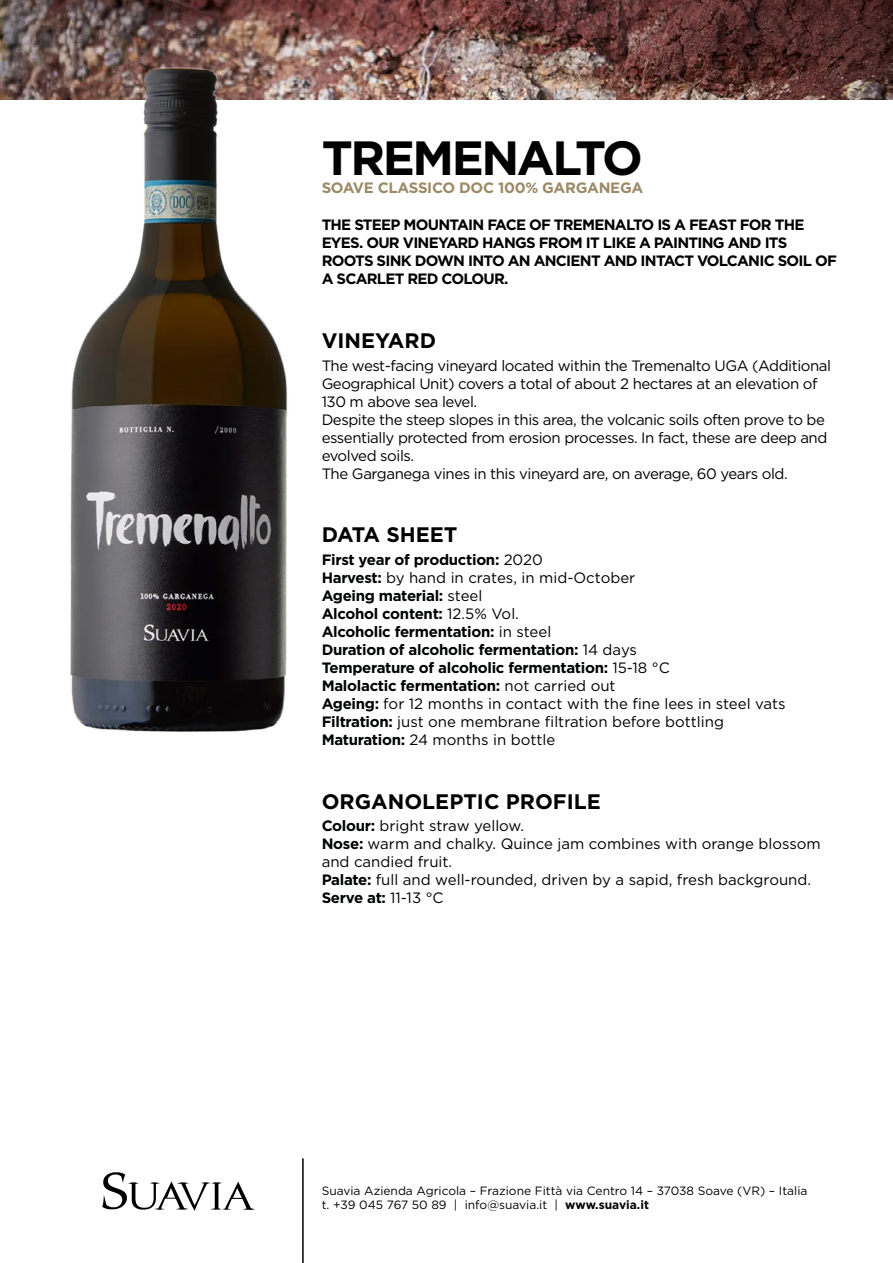
<style>
.page{position:relative;width:893px;height:1263px;background:#fff}
.page>*{position:absolute;margin:0;border:0;box-sizing:border-box;transform-origin:0 0}
.t1{font:700 48px "Gotham";letter-spacing:-.05em;color:#000}
.t2{font:700 21px "Gotham";color:#000}
.t3{font:15px/18px "Gotham";letter-spacing:-.03em;color:#000}
.t4{font:15px/18px "Gotham";color:#000}
.t5{font:700 15px "Gotham";letter-spacing:-.02em;color:#010202}
.t6{font:700 15px/18px "Gotham";letter-spacing:-.05em;color:#000}
.t7{font:700 15px "Gotham";letter-spacing:-.02em;color:#9c8a67}
.t8{font:12px "Gotham";color:#000}
.s1{font-weight:400;color:#000}
.s2{font-weight:700;color:#010202}
.s3{font-weight:700}
</style>
<div class="page">
<img style="left:0;top:0;width:893px;height:100px">
<img style="left:54px;top:0;width:250px;height:732px">
<svg style="left:102px;top:1172px;width:153px;height:39px"></svg>
<hr style="left:302px;top:1159px;width:2px;height:104px;background:#000">
<p class="t1" style="left:322px;top:127px;width:323px">TREMENALTO</p>
<p class="t7" style="left:322px;top:178px;width:323px">SOAVE CLASSICO DOC 100% GARGANEGA</p>
<p class="t6" style="left:322px;top:215px;width:517px">THE STEEP MOUNTAIN FACE OF TREMENALTO IS A FEAST FOR THE EYES. OUR VINEYARD HANGS FROM IT LIKE A PAINTING AND ITS ROOTS SINK DOWN INTO AN ANCIENT AND INTACT VOLCANIC SOIL OF A SCARLET RED COLOUR.</p>
<p class="t2" style="left:322px;top:327px;width:116px">VINEYARD</p>
<p class="t3" style="left:322px;top:356px;width:511px">The west-facing vineyard located within the Tremenalto UGA (Additional<br>Geographical Unit) covers a total of about 2 hectares at an elevation of<br>130 m above sea level.</p>
<p class="t3" style="left:322px;top:410px;width:507px">Despite the steep slopes in this area, the volcanic soils often prove to be essentially protected from erosion processes. In fact, these are deep and evolved soils.</p>
<p class="t3" style="left:322px;top:464px;width:468px">The Garganega vines in this vineyard are, on average, 60 years old.</p>
<p class="t2" style="left:322px;top:521px;width:137px">DATA SHEET</p>
<p class="t5" style="left:322px;top:550px;width:223px">First year of production: <span class="s1">2020</span></p>
<p class="t4" style="left:322px;top:568px;width:315px"><span class="s2">Harvest:</span> by hand in crates, in mid-October</p>
<p class="t5" style="left:322px;top:586px;width:162px">Ageing material: <span class="s1">steel</span></p>
<p class="t5" style="left:322px;top:604px;width:199px">Alcohol content: <span class="s1">12.5% Vol.</span></p>
<p class="t5" style="left:322px;top:622px;width:231px">Alcoholic fermentation: <span class="s1">in steel</span></p>
<p class="t5" style="left:322px;top:640px;width:317px">Duration of alcoholic fermentation: <span class="s1">14 days</span></p>
<p class="t5" style="left:322px;top:658px;width:350px">Temperature of alcoholic fermentation: <span class="s1">15-18 °C</span></p>
<p class="t5" style="left:322px;top:676px;width:296px">Malolactic fermentation: <span class="s1">not carried out</span></p>
<p class="t4" style="left:322px;top:694px;width:466px"><span class="s2">Ageing:</span> for 12 months in contact with the fine lees in steel vats</p>
<p class="t4" style="left:322px;top:712px;width:404px"><span class="s2">Filtration:</span> just one membrane filtration before bottling</p>
<p class="t4" style="left:322px;top:730px;width:235px"><span class="s2">Maturation:</span> 24 months in bottle</p>
<p class="t2" style="left:322px;top:787px;width:281px">ORGANOLEPTIC PROFILE</p>
<p class="t4" style="left:322px;top:817px;width:204px"><span class="s2">Colour:</span> bright straw yellow.</p>
<p class="t4" style="left:322px;top:835px;width:501px"><span class="s2">Nose:</span> warm and chalky. Quince jam combines with orange blossom and candied fruit.</p>
<p class="t4" style="left:322px;top:871px;width:491px"><span class="s2">Palate:</span> full and well-rounded, driven by a sapid, fresh background.</p>
<p class="t5" style="left:322px;top:888px;width:124px">Serve at: <span class="s1">11-13 °C</span></p>
<p class="t8" style="left:322px;top:1183px;width:487px">Suavia Azienda Agricola – Frazione Fittà via Centro 14 – 37038 Soave (VR) – Italia</p>
<p class="t8" style="left:322px;top:1197px;width:329px">t. +39 045 767 50 89 | info@suavia.it | <span class="s3">www.suavia.it</span></p>
</div>
